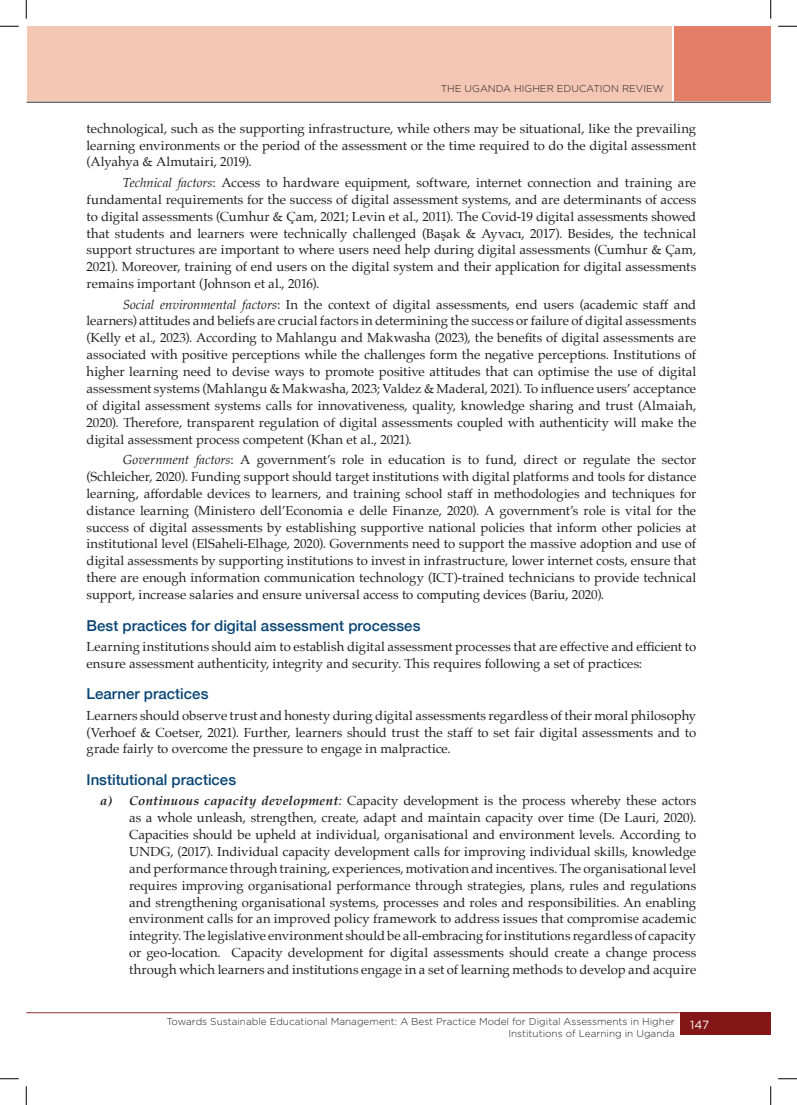
<style>
.page{position:relative;width:797px;height:1105px;background:#fff}
.page>*{position:absolute;margin:0;border:0;box-sizing:border-box;transform-origin:0 0}
.Left_Head{font:500 15px "Helvetica Neue";color:#084575}
.Bodytext_2_parag{font:13.12px/16.9px "Palatino";letter-spacing:.005em;color:#231f20;text-align:justify}
.Bodytext{font:13.12px/16.9px "Palatino";letter-spacing:.005em;color:#231f20;text-align:justify}
.t1{font:11.88px "Gotham";color:#fff}
.t2{font:300 10px/12px "Gotham";color:#231f20;text-align:right}
.s1{font-style:italic}
.s2{font-weight:700;font-style:italic}
</style>
<div class="page">
<div style="left:679px;top:1013px;width:91px;height:22px;background:#851618"></div>
<hr style="left:26px;top:1012px;width:653px;height:1px;background:#9b2d32">
<div style="left:27px;top:26px;width:644px;height:75px;background:#f4c7b5"></div>
<div style="left:674px;top:26px;width:96px;height:75px;background:#e37f66"></div>
<hr style="left:27px;top:102px;width:743px;height:1px;background:#231f20">
<svg style="left:0;top:25px;width:19px;height:2px"></svg>
<svg style="left:778px;top:25px;width:19px;height:2px"></svg>
<svg style="left:0;top:1078px;width:19px;height:1px"></svg>
<svg style="left:778px;top:1078px;width:19px;height:1px"></svg>
<svg style="left:25px;top:0;width:2px;height:19px"></svg>
<svg style="left:25px;top:1086px;width:2px;height:19px"></svg>
<svg style="left:770px;top:0;width:1px;height:19px"></svg>
<svg style="left:770px;top:1086px;width:1px;height:19px"></svg>
<p class="t2" style="left:441px;top:82px;width:225px">THE UGANDA HIGHER EDUCATION REVIEW</p>
<p class="Bodytext" style="left:86px;top:120px;width:611px">technological, such as the supporting infrastructure, while others may be situational, like the prevailing learning environments or the period of the assessment or the time required to do the digital assessment (Alyahya &amp; Almutairi, 2019).</p>
<p class="Bodytext_2_parag" style="left:86px;top:174px;width:611px;text-indent:36px"><span class="s1">Technical factors</span>: Access to hardware equipment, software, internet connection and training are fundamental requirements for the success of digital assessment systems, and are determinants of access to digital assessments (Cumhur &amp; Çam, 2021; Levin et al., 2011). The Covid-19 digital assessments showed that students and learners were technically challenged (Başak &amp; Ayvacı, 2017). Besides, the technical support structures are important to where users need help during digital assessments (Cumhur &amp; Çam, 2021). Moreover, training of end users on the digital system and their application for digital assessments remains important (Johnson et al., 2016).</p>
<p class="Bodytext_2_parag" style="left:86px;top:296px;width:611px;text-indent:36px"><span class="s1">Social environmental factors</span>: In the context of digital assessments, end users (academic staff and learners) attitudes and beliefs are crucial factors in determining the success or failure of digital assessments (Kelly et al., 2023). According to Mahlangu and Makwasha (2023), the benefits of digital assessments are associated with positive perceptions while the challenges form the negative perceptions. Institutions of higher learning need to devise ways to promote positive attitudes that can optimise the use of digital assessment systems (Mahlangu &amp; Makwasha, 2023; Valdez &amp; Maderal, 2021). To influence users’ acceptance of digital assessment systems calls for innovativeness, quality, knowledge sharing and trust (Almaiah, 2020). Therefore, transparent regulation of digital assessments coupled with authenticity will make the digital assessment process competent (Khan et al., 2021).</p>
<p class="Bodytext_2_parag" style="left:86px;top:451px;width:611px;text-indent:36px"><span class="s1">Government factors</span>: A government’s role in education is to fund, direct or regulate the sector (Schleicher, 2020). Funding support should target institutions with digital platforms and tools for distance learning, affordable devices to learners, and training school staff in methodologies and techniques for distance learning (Ministero dell’Economia e delle Finanze, 2020). A government’s role is vital for the success of digital assessments by establishing supportive national policies that inform other policies at institutional level (ElSaheli-Elhage, 2020). Governments need to support the massive adoption and use of digital assessments by supporting institutions to invest in infrastructure, lower internet costs, ensure that there are enough information communication technology (ICT)-trained technicians to provide technical support, increase salaries and ensure universal access to computing devices (Bariu, 2020).</p>
<p class="Left_Head" style="left:86px;top:613px;width:335px">Best practices for digital assessment processes</p>
<p class="Bodytext" style="left:86px;top:638px;width:611px">Learning institutions should aim to establish digital assessment processes that are effective and efficient to ensure assessment authenticity, integrity and security. This requires following a set of practices:</p>
<p class="Left_Head" style="left:86px;top:682px;width:123px">Learner practices</p>
<p class="Bodytext" style="left:86px;top:707px;width:611px">Learners should observe trust and honesty during digital assessments regardless of their moral philosophy (Verhoef &amp; Coetser, 2021). Further, learners should trust the staff to set fair digital assessments and to grade fairly to overcome the pressure to engage in malpractice.</p>
<p class="Left_Head" style="left:86px;top:767px;width:151px">Institutional practices</p>
<p class="Bodytext_2_parag" style="left:129px;top:792px;width:569px;text-indent:-29px"><span class="s2">a) Continuous capacity development</span><span class="s1">:</span> Capacity development is the process whereby these actors as a whole unleash, strengthen, create, adapt and maintain capacity over time (De Lauri, 2020).<br>Capacities should be upheld at individual, organisational and environment levels. According to UNDG, (2017). Individual capacity development calls for improving individual skills, knowledge and performance through training, experiences, motivation and incentives. The organisational level requires improving organisational performance through strategies, plans, rules and regulations and strengthening organisational systems, processes and roles and responsibilities. An enabling environment calls for an improved policy framework to address issues that compromise academic integrity. The legislative environment should be all-embracing for institutions regardless of capacity or geo-location. Capacity development for digital assessments should create a change process through which learners and institutions engage in a set of learning methods to develop and acquire</p>
<p class="t2" style="left:166px;top:1015px;width:510px">Towards Sustainable Educational Management: A Best Practice Model for Digital Assessments in Higher<br>Institutions of Learning in Uganda</p>
<p class="t1" style="left:690px;top:1017px;width:20px">147</p>
</div>
